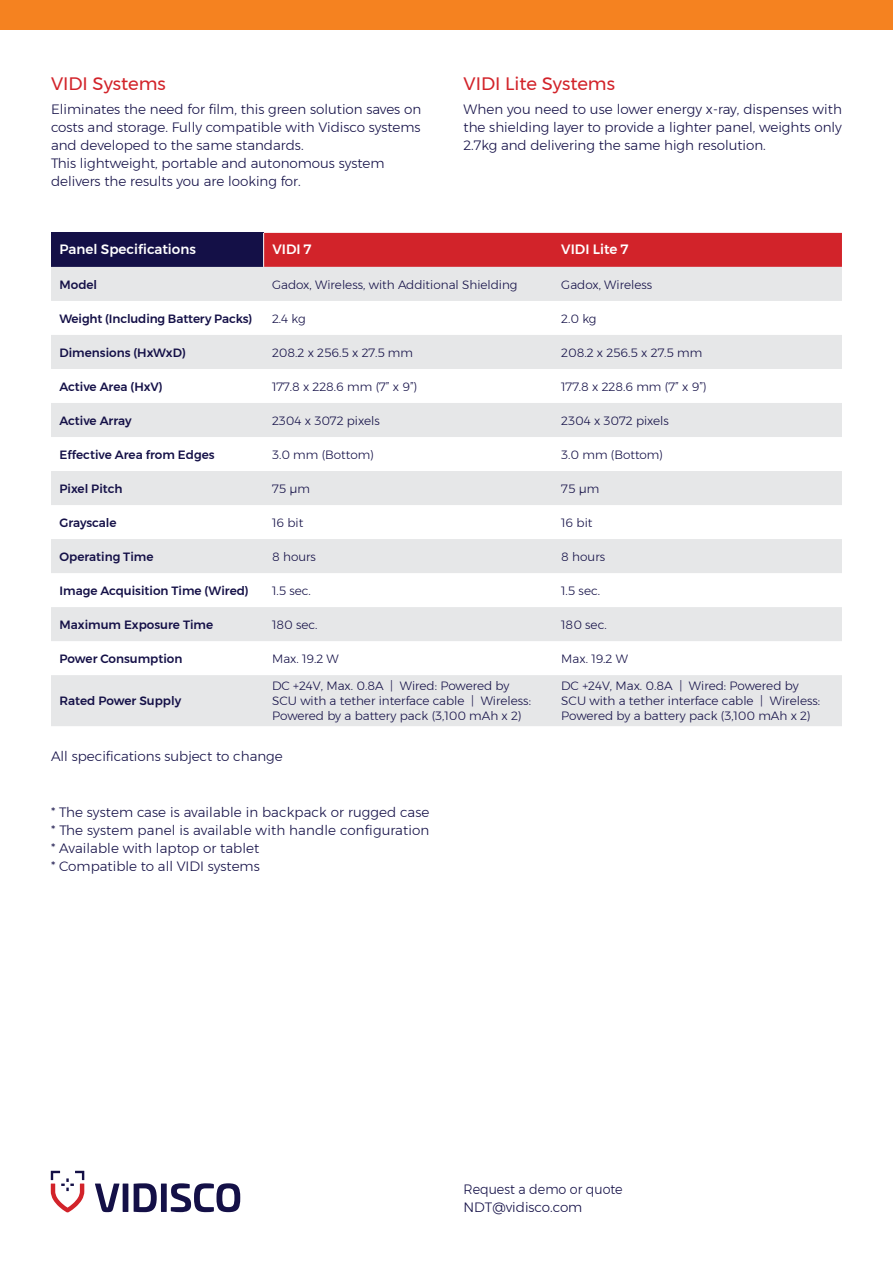
<style>
.page{position:relative;width:893px;height:1263px;background:#fff}
.page>*{position:absolute;margin:0;border:0;box-sizing:border-box;transform-origin:0 0}
.t1{font:18px "Montserrat";color:#d2232a}
.t2{font:300 13.5px/18px "Montserrat";color:#141047}
.t3{font:300 13.5px/18px "Montserrat";color:#141047;scale:.94 1}
.t4{font:500 13.5px "Montserrat";color:#fff}
.t5{font:300 12px/15px "Montserrat";color:#141047}
.t6{font:500 12px "Montserrat";color:#141047}
</style>
<div class="page">
<div style="left:0;top:0;width:893px;height:30px;background:#f58220"></div>
<svg style="left:95px;top:1183px;width:25px;height:29px"></svg>
<div style="left:123px;top:1183px;width:5px;height:29px;background:#141047"></div>
<svg style="left:134px;top:1183px;width:23px;height:29px"></svg>
<div style="left:161px;top:1183px;width:6px;height:29px;background:#141047"></div>
<svg style="left:171px;top:1183px;width:69px;height:29px"></svg>
<svg style="left:51px;top:1171px;width:33px;height:41px"></svg>
<div style="left:51px;top:233px;width:213px;height:34px;background:#141047"></div>
<div style="left:264px;top:233px;width:578px;height:34px;background:#d2232a"></div>
<svg style="left:51px;top:267px;width:791px;height:459px;fill:#e6e7e8"></svg>
<hr style="left:263px;top:233px;width:1px;height:34px;background:#fff">
<h1 class="t1" style="left:51px;top:70px;width:116px">VIDI Systems</h1>
<p class="t2" style="left:51px;top:100px;width:372px">Eliminates the need for film, this green solution saves on costs and storage. Fully compatible with Vidisco systems and developed to the same standards.<br>This lightweight, portable and autonomous system delivers the results you are looking for.</p>
<h1 class="t1" style="left:463px;top:70px;width:153px">VIDI Lite Systems</h1>
<p class="t2" style="left:463px;top:100px;width:380px;text-align:justify">When you need to use lower energy -x ray, dispenses with the shielding layer to provide a lighter panel, weights only 2.7kg and delivering the same high resolution.</p>
<p class="t4" style="left:60px;top:239px;width:138px">Panel Specifications</p>
<p class="t4" style="left:272px;top:239px;width:41px">VIDI 7</p>
<p class="t4" style="left:561px;top:239px;width:69px">VIDI Lite 7</p>
<p class="t6" style="left:60px;top:275px;width:39px">Model</p>
<p class="t5" style="left:272px;top:277px;width:247px">Gadox, Wireless, with Additional Shielding</p>
<p class="t5" style="left:561px;top:277px;width:93px">Gadox, Wireless</p>
<p class="t6" style="left:60px;top:309px;width:194px">Weight (Including Battery Packs)</p>
<p class="t5" style="left:272px;top:311px;width:35px">2.4 kg</p>
<p class="t5" style="left:561px;top:311px;width:37px">2.0 kg</p>
<p class="t6" style="left:60px;top:343px;width:128px">Dimensions (HxWxD)</p>
<p class="t5" style="left:272px;top:345px;width:142px">208.2 x 256.5 x 27.5 mm</p>
<p class="t5" style="left:561px;top:345px;width:142px">208.2 x 256.5 x 27.5 mm</p>
<p class="t6" style="left:60px;top:377px;width:105px">Active Area (HxV)</p>
<p class="t5" style="left:272px;top:379px;width:147px">177.8 x 228.6 m m 7( 9x” ” )</p>
<p class="t5" style="left:561px;top:379px;width:147px">177.8 x 228.6 m m 7( 9x” ( “</p>
<p class="t6" style="left:60px;top:411px;width:74px">Active Array</p>
<p class="t5" style="left:272px;top:413px;width:109px">2304 x 3072 pixels</p>
<p class="t5" style="left:561px;top:413px;width:109px">2304 x 3072 pixels</p>
<p class="t6" style="left:60px;top:445px;width:157px">Effective Area from Edges</p>
<p class="t5" style="left:272px;top:447px;width:103px">3.0 mm (Bottom)</p>
<p class="t5" style="left:561px;top:447px;width:103px">3.0 mm (Bottom(</p>
<p class="t6" style="left:60px;top:479px;width:65px">Pixel Pitch</p>
<p class="t5" style="left:272px;top:481px;width:39px">75 μm</p>
<p class="t5" style="left:561px;top:481px;width:39px">75 μm</p>
<p class="t6" style="left:60px;top:513px;width:59px">Grayscale</p>
<p class="t5" style="left:272px;top:515px;width:33px">16 bit</p>
<p class="t5" style="left:561px;top:515px;width:33px">16 bit</p>
<p class="t6" style="left:60px;top:547px;width:95px">Operating Time</p>
<p class="t5" style="left:272px;top:549px;width:45px">8 hours</p>
<p class="t5" style="left:561px;top:549px;width:45px">8 hours</p>
<p class="t6" style="left:60px;top:581px;width:191px">Image Acquisition Time (Wired)</p>
<p class="t5" style="left:272px;top:583px;width:40px">1.5 sec.</p>
<p class="t5" style="left:561px;top:583px;width:40px">1.5 sec.</p>
<p class="t6" style="left:60px;top:615px;width:155px">Maximum Exposure Time</p>
<p class="t5" style="left:272px;top:617px;width:47px">180 sec.</p>
<p class="t5" style="left:561px;top:617px;width:47px">180 sec.</p>
<p class="t6" style="left:60px;top:649px;width:124px">Power Consumption</p>
<p class="t6" style="left:60px;top:692px;width:123px">Rated Power Supply</p>
<p class="t5" style="left:272px;top:651px;width:68px">Max. 19.2 W</p>
<p class="t5" style="left:561px;top:651px;width:68px">Max. 19.2 W</p>
<p class="t5" style="left:390px;top:678px;width:4px">|</p>
<p class="t5" style="left:400px;top:678px;width:111px">Wired: Powered by</p>
<p class="t5" style="left:272px;top:678px;width:113px">DC +24V, Max. 0.8A</p>
<p class="t5" style="left:679px;top:678px;width:4px">|</p>
<p class="t5" style="left:689px;top:678px;width:111px">Wired: Powered by</p>
<p class="t5" style="left:561px;top:678px;width:113px">DC +24V, Max. 0.8A</p>
<p class="t5" style="left:471px;top:693px;width:4px">|</p>
<p class="t5" style="left:272px;top:693px;width:251px">SCU with a tether interface cable<br>Powered by a battery pack (3,100 mAh (2x</p>
<p class="t5" style="left:481px;top:693px;width:52px">Wireless:</p>
<p class="t5" style="left:760px;top:693px;width:4px">|</p>
<p class="t5" style="left:561px;top:693px;width:251px">SCU with a tether interface cable<br>Powered by a battery pack (3,100 mAh (2x</p>
<p class="t5" style="left:770px;top:693px;width:52px">Wireless:</p>
<p class="t2" style="left:51px;top:747px;width:233px">All specifications subject to change</p>
<p class="t2" style="left:51px;top:803px;width:380px">* The system case is available in backpack or rugged case * The system panel is available with handle configuration * Available with laptop or tablet<br>* Compatible to all VIDI systems</p>
<p class="t3" style="left:463px;top:1180px;width:171px">Request a demo or quote<br>NDT@vidisco.com</p>
</div>
